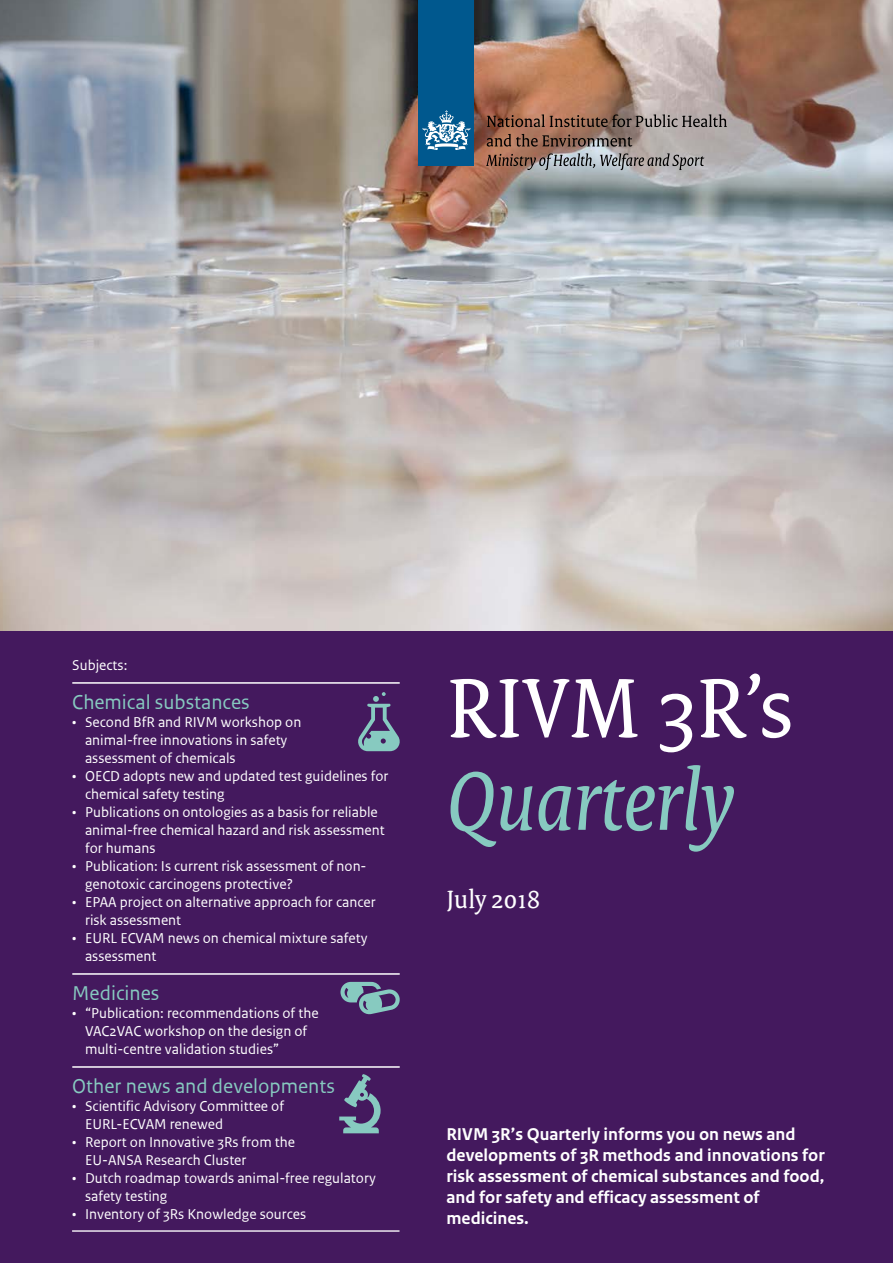
<style>
.page{position:relative;width:893px;height:1263px;background:#fff}
.page>*{position:absolute;margin:0;border:0;box-sizing:border-box;transform-origin:0 0}
.H1_00_RIVM_Titel-2_D{font:italic 90px/93px "Rijksoverheid Serif";color:#87cac0}
.H2_01_RIVM_Subtitel{font:27px "Rijksoverheid Serif";color:#fff}
.Tussenkop{font:21px "Rijksoverheid Sans Text TT";color:#87cac0}
.P_09_RIVM_Inleiding{font:700 18px/21px "Rijksoverheid Sans Text";color:#fff}
.t1{font:15px/18px "Rijksoverheid Sans Text TT";color:#fff}
.Subjects{font:15px "Rijksoverheid Sans Text";color:#fff}
.s1{font-style:normal;color:#fff}
</style>
<div class="page">
<img style="left:0;top:0;width:893px;height:631px">
<div style="left:419px;top:0;width:55px;height:166px;background:#00588e"></div>
<svg style="left:423px;top:110px;width:47px;height:40px"></svg>
<svg style="left:487px;top:114px;width:240px;height:13px;background:#80655a"></svg>
<svg style="left:487px;top:134px;width:145px;height:13px;background:#7a5c4f"></svg>
<svg style="left:486px;top:153px;width:218px;height:17px;background:#918886"></svg>
<div style="left:0;top:631px;width:893px;height:632px;background:#44195e"></div>
<hr style="left:72px;top:682px;width:328px;height:2px;background:#fff">
<hr style="left:72px;top:973px;width:328px;height:2px;background:#fff">
<hr style="left:72px;top:1066px;width:328px;height:2px;background:#fff">
<svg style="left:358px;top:692px;width:42px;height:59px"></svg>
<svg style="left:340px;top:982px;width:60px;height:33px"></svg>
<svg style="left:339px;top:1074px;width:42px;height:59px"></svg>
<hr style="left:72px;top:1230px;width:327px;height:2px;background:#fff">
<p class="Subjects" style="left:72px;top:657px;width:57px">Subjects:</p>
<h2 class="Tussenkop" style="left:72px;top:690px;width:179px">Chemical substances</h2>
<p class="t1" style="left:85px;top:713px;width:218px;text-indent:-13px">• Second BfR and RIVM workshop on animal-free innovations in safety assessment of chemicals</p>
<p class="t1" style="left:85px;top:767px;width:305px;text-indent:-13px">• OECD adopts new and updated test guidelines for chemical safety testing</p>
<p class="t1" style="left:85px;top:803px;width:301px;text-indent:-13px">• Publications on ontologies as a basis for reliable animal-free chemical hazard and risk assessment for humans</p>
<p class="t1" style="left:85px;top:857px;width:283px;text-indent:-13px">• Publication: Is current risk assessment of non&shy;genotoxic carcinogens protective?</p>
<p class="t1" style="left:85px;top:893px;width:292px;text-indent:-13px">• EPAA project on alternative approach for cancer risk assessment</p>
<p class="t1" style="left:85px;top:929px;width:284px;text-indent:-13px">• EURL ECVAM news on chemical mixture safety assessment</p>
<h2 class="Tussenkop" style="left:72px;top:981px;width:89px">Medicines</h2>
<p class="t1" style="left:85px;top:1004px;width:235px;text-indent:-13px">• “Publication: recommendations of the<br>VAC2VAC workshop on the design of multi-centre validation studies”</p>
<h2 class="Tussenkop" style="left:72px;top:1074px;width:264px">Other news and developments</h2>
<p class="t1" style="left:85px;top:1097px;width:201px;text-indent:-13px">• Scientific Advisory Committee of<br>EURL-ECVAM renewed</p>
<p class="t1" style="left:85px;top:1133px;width:212px;text-indent:-13px">• Report on Innovative 3Rs from the<br>EU-ANSA Research Cluster</p>
<p class="t1" style="left:85px;top:1169px;width:292px;text-indent:-13px">• Dutch roadmap towards animal-free regulatory safety testing</p>
<p class="t1" style="left:72px;top:1205px;width:235px">• Inventory of 3Rs Knowledge sources</p>
<h1 class="H1_00_RIVM_Titel-2_D" style="left:446px;top:660px;width:348px"><span class="s1">RIVM 3R’s<br></span>Quarterly</h1>
<p class="H2_01_RIVM_Subtitel" style="left:446px;top:883px;width:95px">July 2018</p>
<p class="P_09_RIVM_Inleiding" style="left:446px;top:1124px;width:380px">RIVM 3R’s Quarterly informs you on news and developments of 3R methods and innovations for risk assessment of chemical substances and food, and for safety and efficacy assessment of medicines.</p>
</div>
